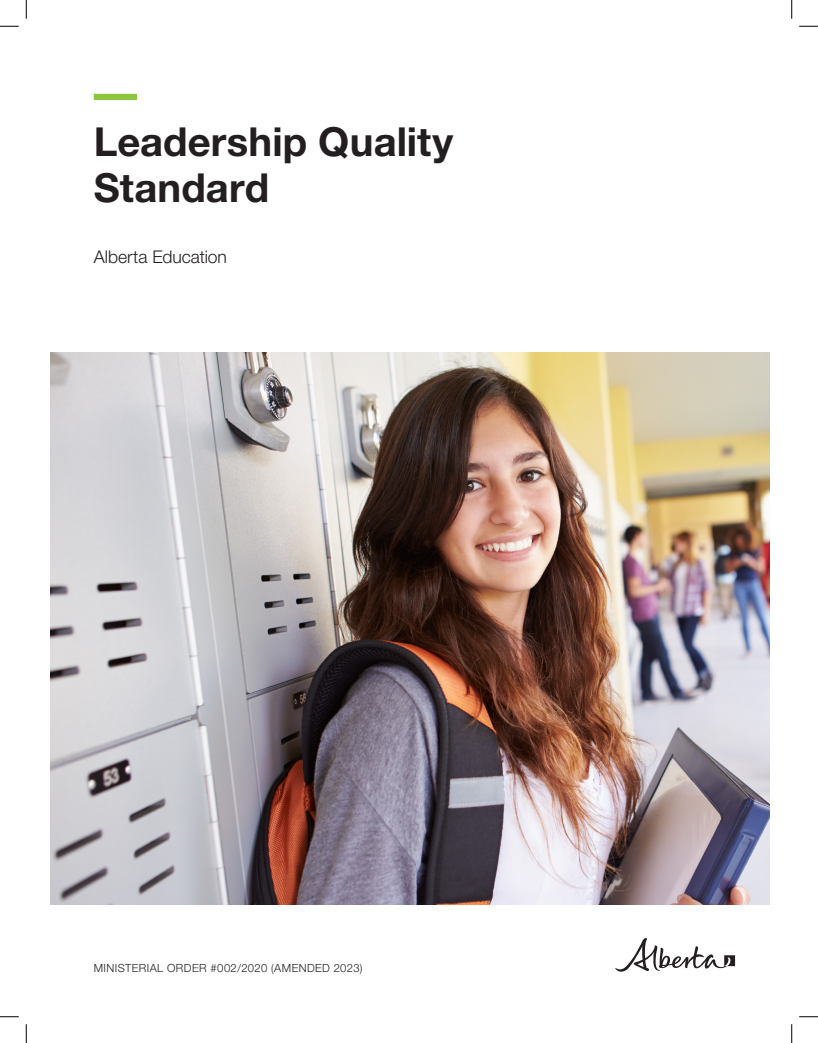
<style>
.page{position:relative;width:818px;height:1043px;background:#fff}
.page>*{position:absolute;margin:0;border:0;box-sizing:border-box;transform-origin:0 0}
.t1{font:700 40px/46.2px "Helvetica Neue LT Std";letter-spacing:.005em;color:#231f20}
.t2{font:300 17.5px "Helvetica Neue LT Std";color:#231f20}
.t3{font:300 11.25px "Helvetica Neue LT Std";letter-spacing:.035em;color:#231f20}
</style>
<div class="page">
<div style="left:94px;top:94px;width:43px;height:6px;background:#8bc63e"></div>
<img style="left:51px;top:352px;width:718px;height:552px">
<svg style="left:615px;top:938px;width:120px;height:34px"></svg>
<svg style="left:0;top:25px;width:19px;height:2px"></svg>
<svg style="left:799px;top:25px;width:19px;height:2px"></svg>
<svg style="left:0;top:1016px;width:19px;height:1px"></svg>
<svg style="left:799px;top:1016px;width:19px;height:1px"></svg>
<svg style="left:25px;top:0;width:2px;height:19px"></svg>
<svg style="left:25px;top:1024px;width:2px;height:18px"></svg>
<svg style="left:791px;top:0;width:1px;height:19px"></svg>
<svg style="left:791px;top:1024px;width:1px;height:18px"></svg>
<h1 class="t1" style="left:94px;top:118px;width:361px">Leadership Quality<br>Standard</h1>
<h2 class="t2" style="left:94px;top:246px;width:135px">Alberta Education</h2>
<p class="t3" style="left:94px;top:960px;width:270px">MINISTERIAL ORDER #002/2020 (AMENDED 2023)</p>
</div>
